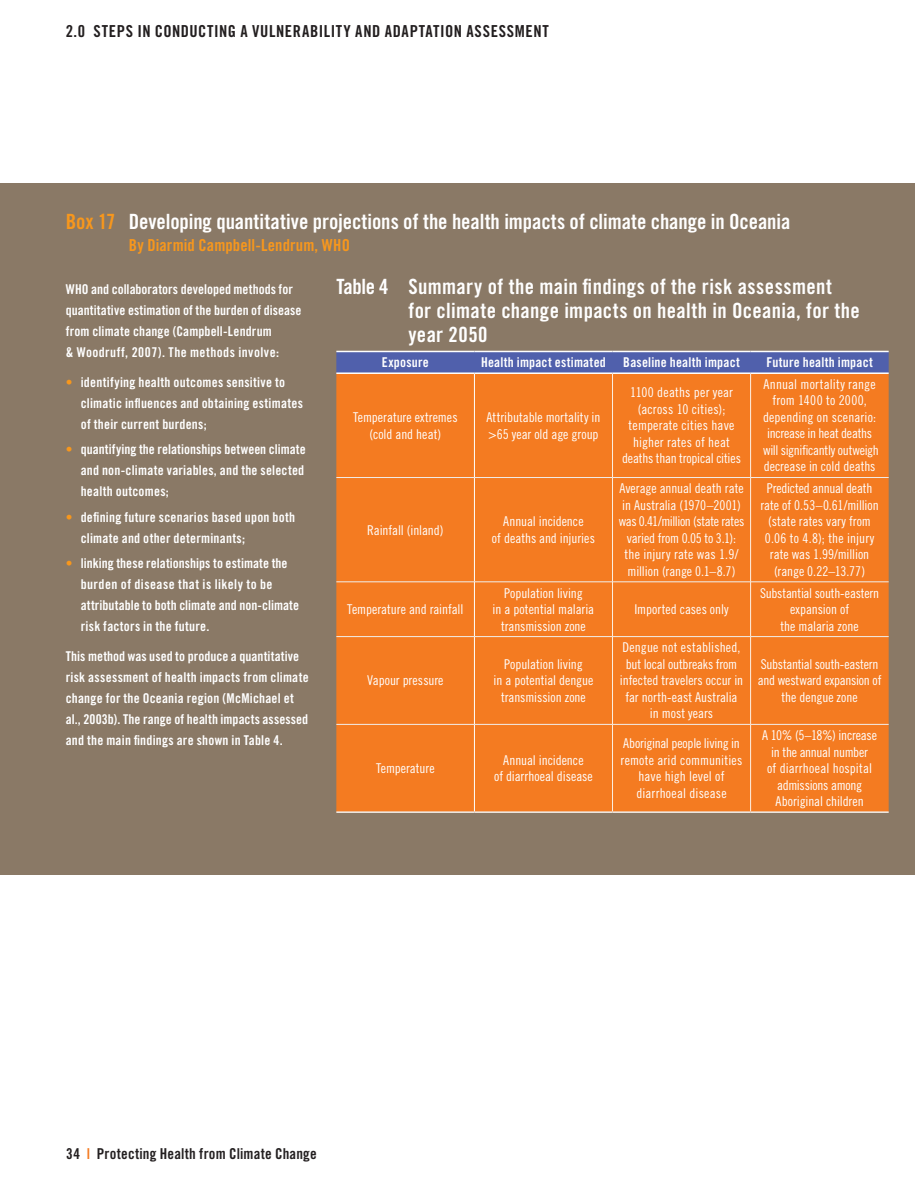
<style>
.page{position:relative;width:915px;height:1185px;background:#fff}
.page>*{position:absolute;margin:0;border:0;box-sizing:border-box;transform-origin:0 0}
.t1{font:21px/24px "Trade Gothic LT Std Bd Cn 20";letter-spacing:.01em;color:#fff}
.t2{font:16.5px "Trade Gothic LT Std Bd Cn 20";letter-spacing:.04em;color:#231f20}
.t3{font:16.5px "Trade Gothic LT Std Bd Cn 20";letter-spacing:.005em;color:#f7971d}
.t4{font:15px "Trade Gothic LT Std Bd Cn 20";letter-spacing:.015em;color:#231f20}
.t5{font:13.5px/16.5px "Trade Gothic LT Std Cn 18";letter-spacing:-.005em;color:#fff;text-align:center}
.t6{font:13.5px/21px "Trade Gothic LT Std Bd Cn 20";letter-spacing:.015em;color:#fff}
.s1{color:#f7971d}
.s2{color:#f47b21}
</style>
<div class="page">
<div style="left:0;top:184px;width:914px;height:690px;background:#8a7966"></div>
<div style="left:336px;top:352px;width:552px;height:20px;background:#5060ac"></div>
<div style="left:336px;top:374px;width:552px;height:437px;background:#f47b21"></div>
<hr style="left:336px;top:811px;width:138px;height:2px;background:#f1eeeb">
<hr style="left:474px;top:811px;width:138px;height:2px;background:#f1eeeb">
<hr style="left:612px;top:811px;width:138px;height:2px;background:#f1eeeb">
<hr style="left:750px;top:811px;width:138px;height:2px;background:#f1eeeb">
<hr style="left:474px;top:374px;width:1px;height:103px;background:#fff">
<hr style="left:474px;top:477px;width:1px;height:104px;background:#fff">
<hr style="left:474px;top:582px;width:1px;height:54px;background:#fff">
<hr style="left:474px;top:636px;width:1px;height:88px;background:#fff">
<hr style="left:474px;top:724px;width:1px;height:87px;background:#fff">
<hr style="left:336px;top:477px;width:138px;height:1px;background:#f1eeeb">
<hr style="left:474px;top:477px;width:138px;height:1px;background:#f1eeeb">
<hr style="left:612px;top:477px;width:138px;height:1px;background:#f1eeeb">
<hr style="left:750px;top:477px;width:138px;height:1px;background:#f1eeeb">
<hr style="left:336px;top:581px;width:138px;height:1px;background:#f1eeeb">
<hr style="left:474px;top:581px;width:138px;height:1px;background:#f1eeeb">
<hr style="left:612px;top:581px;width:138px;height:1px;background:#f1eeeb">
<hr style="left:750px;top:581px;width:138px;height:1px;background:#f1eeeb">
<hr style="left:336px;top:636px;width:138px;height:1px;background:#f1eeeb">
<hr style="left:474px;top:636px;width:138px;height:1px;background:#f1eeeb">
<hr style="left:612px;top:636px;width:138px;height:1px;background:#f1eeeb">
<hr style="left:750px;top:636px;width:138px;height:1px;background:#f1eeeb">
<hr style="left:336px;top:724px;width:138px;height:1px;background:#f1eeeb">
<hr style="left:474px;top:724px;width:138px;height:1px;background:#f1eeeb">
<hr style="left:612px;top:724px;width:138px;height:1px;background:#f1eeeb">
<hr style="left:750px;top:724px;width:138px;height:1px;background:#f1eeeb">
<hr style="left:336px;top:351px;width:138px;height:1px;background:#fff">
<hr style="left:474px;top:351px;width:138px;height:1px;background:#fff">
<hr style="left:612px;top:351px;width:138px;height:1px;background:#fff">
<hr style="left:750px;top:351px;width:138px;height:1px;background:#fff">
<hr style="left:336px;top:372px;width:138px;height:2px;background:#fff">
<hr style="left:474px;top:372px;width:138px;height:2px;background:#fff">
<hr style="left:612px;top:372px;width:138px;height:2px;background:#fff">
<hr style="left:750px;top:372px;width:138px;height:2px;background:#fff">
<hr style="left:612px;top:374px;width:1px;height:103px;background:#feefe1">
<hr style="left:750px;top:374px;width:1px;height:103px;background:#feefe1">
<hr style="left:612px;top:477px;width:1px;height:105px;background:#feefe1">
<hr style="left:612px;top:582px;width:1px;height:54px;background:#feefe1">
<hr style="left:612px;top:636px;width:1px;height:88px;background:#feefe1">
<hr style="left:750px;top:477px;width:1px;height:105px;background:#feefe1">
<hr style="left:750px;top:582px;width:1px;height:54px;background:#feefe1">
<hr style="left:750px;top:636px;width:1px;height:88px;background:#feefe1">
<hr style="left:612px;top:724px;width:1px;height:87px;background:#feefe1">
<hr style="left:750px;top:724px;width:1px;height:87px;background:#feefe1">
<p class="t2" style="left:66px;top:21px;width:463px">2.0 STE PS IN CONDUCTING A VULNE RABILITY AND ADAPTATION ASSESSMENT</p>
<h1 class="t1" style="left:66px;top:210px;width:726px"><span class="s1">Box 17</span> Developing quantitative projections of the health impacts of climate change in Oceania</h1>
<p class="t3" style="left:129px;top:234px;width:223px">By Diarmid Campbell-Lendrum, WHO</p>
<p class="t6" style="left:66px;top:278px;width:237px">WHO and collaborators developed methods for quantitative estimation of the burden of disease from climate change (Campbell-Lendrum<br>&amp; Woodruff, 2007). The methods involve:</p>
<p class="t6" style="left:81px;top:371px;width:224px;text-indent:-15px"><span class="s1">•</span> identifying health outcomes sensitive to climatic influences and obtaining estimates of their current burdens;</p>
<p class="t6" style="left:81px;top:439px;width:226px;text-align:justify;text-indent:-15px"><span class="s1">•</span> quantifying the relationships between climate and non-climate variables, and the selected health outcomes;</p>
<p class="t6" style="left:81px;top:506px;width:216px;text-indent:-15px"><span class="s1">•</span> defining future scenarios based upon both climate and other determinants;</p>
<p class="t6" style="left:81px;top:553px;width:220px;text-indent:-15px"><span class="s1">•</span> linking these relationships to estimate the burden of disease that is likely to be attributable to both climate and non-climate risk factors in the future.</p>
<p class="t6" style="left:66px;top:646px;width:244px">This method was used to produce a quantitative risk assessment of health impacts from climate change for the Oceania region (McMichael et al., 2003b). The range of health impacts assessed and the main findings are shown in Table 4.</p>
<h1 class="t1" style="left:408px;top:275px;width:453px;text-indent:-72px">Table 4 Summary of the main findings of the risk assessment for climate change impacts on health in Oceania, for the year 2050</h1>
<p class="t6" style="left:382px;top:352px;width:49px">Exposure</p>
<p class="t6" style="left:481px;top:352px;width:126px">Health impact estimated</p>
<p class="t6" style="left:623px;top:352px;width:118px">Baseline health impact</p>
<p class="t6" style="left:766px;top:352px;width:108px">Future health impact</p>
<p class="t5" style="left:353px;top:409px;width:106px">Temperature extremes (cold and heat)</p>
<p class="t5" style="left:486px;top:409px;width:115px;text-align:left">Attributable mortality in &gt;65 year old age group</p>
<p class="t5" style="left:367px;top:521px;width:78px">Rainfall (inland)</p>
<p class="t5" style="left:492px;top:513px;width:104px">Annual incidence<br>of deaths and injuries</p>
<p class="t5" style="left:347px;top:601px;width:118px">Temperature and rainfall</p>
<p class="t5" style="left:367px;top:672px;width:78px">Vapour pressure</p>
<p class="t5" style="left:492px;top:584px;width:103px">Population living<br>in a potential malaria transmission zone</p>
<p class="t5" style="left:493px;top:655px;width:101px">Population living<br>in a potential dengue transmission zone</p>
<p class="t5" style="left:376px;top:759px;width:60px">Temperature</p>
<p class="t5" style="left:494px;top:751px;width:100px">Annual incidence<br>of diarrhoeal disease</p>
<p class="t5" style="left:622px;top:384px;width:120px">1100 deaths per year (across 10 cities); temperate cities have higher rates of heat deaths than tropical cities</p>
<p class="t5" style="left:763px;top:376px;width:117px">Annual mortality range from 1400 to 2000, depending on scenario: increase in heat deaths will significantly outweigh decrease in cold deaths</p>
<p class="t5" style="left:618px;top:480px;width:127px">Average annual death rate in Australia (1970–2001) was 0.41/million (state rates varied from 0.05 to 3.1): the injury rate was 1.9/ million (range 0.1–8.7)</p>
<p class="t5" style="left:760px;top:480px;width:120px">Predicted annual death rate of 0.53–0.61/million (state rates vary from<br>0.06 to 4.8); the injury rate was 1.99/million (range 0.22–13.77)</p>
<p class="t5" style="left:634px;top:601px;width:96px">Imported cases only</p>
<p class="t5" style="left:619px;top:639px;width:125px">Dengue not established, but local outbreaks from infected travelers occur in far north-east Australia in most years</p>
<p class="t5" style="left:760px;top:584px;width:121px">Substantial south-eastern expansion of<br>the malaria zone</p>
<p class="t5" style="left:757px;top:655px;width:125px">Substantial south-eastern and westward expansion of the dengue zone</p>
<p class="t5" style="left:620px;top:735px;width:123px">Aboriginal people living in remote arid communities have high level of diarrhoeal disease</p>
<p class="t5" style="left:762px;top:726px;width:116px">A 10% (5–18%) increase in the annual number<br>of diarrhoeal hospital admissions among<br>Aboriginal children</p>
<p class="t4" style="left:66px;top:1144px;width:252px">34 <span class="s2">l</span> Protecting Health from Climate Change</p>
</div>
